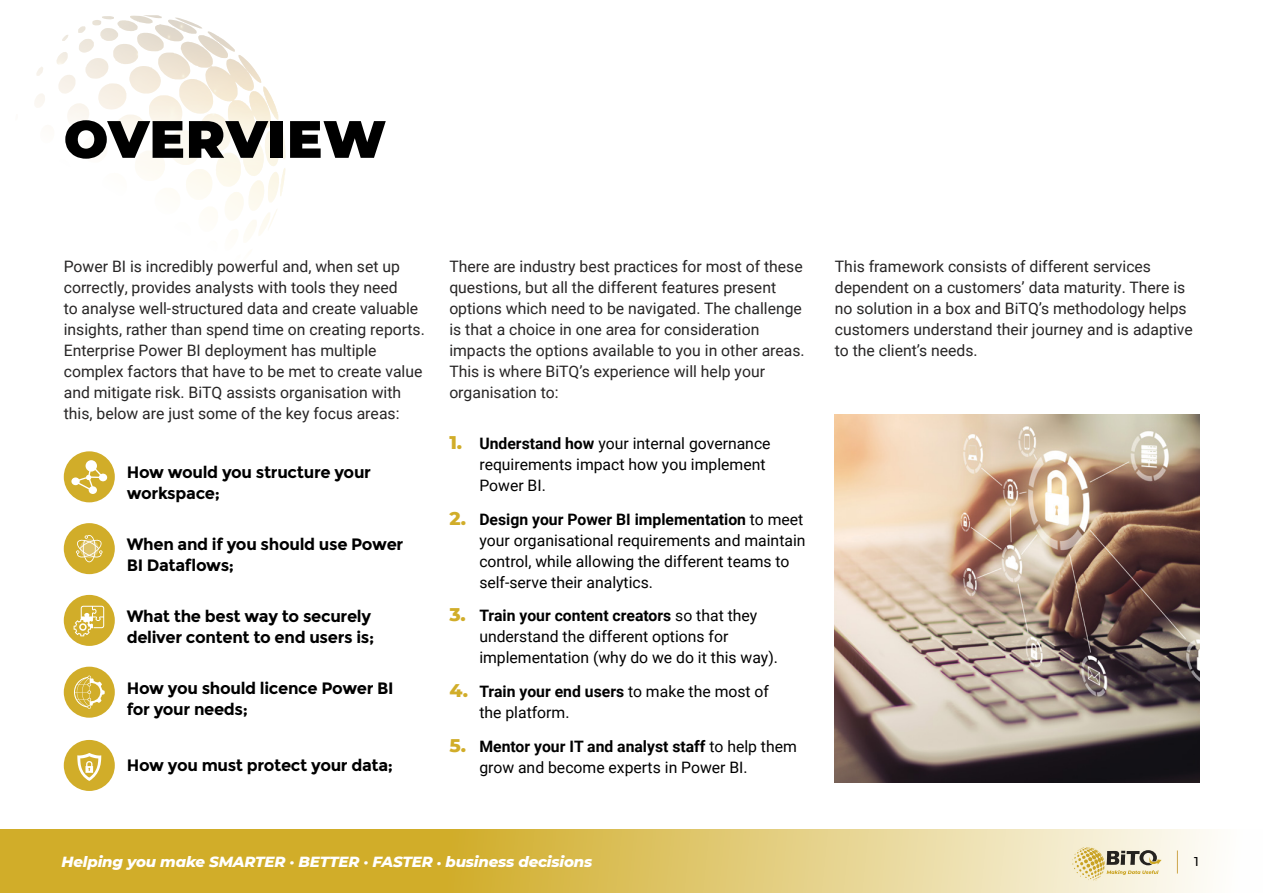
<style>
.page{position:relative;width:1263px;height:893px;background:#fff}
.page>*{position:absolute;margin:0;border:0;box-sizing:border-box;transform-origin:0 0}
.t1{font:900 52.5px "Montserrat";letter-spacing:.01em;color:#000}
.t2{font:700 16.5px/21px "Montserrat";letter-spacing:-.02em;color:#000}
.t3{font:15.75px/21px "Roboto";color:#272525}
.t4{font:15.75px/21px "Roboto";color:#000}
.t5{font:italic 800 15px "Montserrat";letter-spacing:-.01em;color:#fff}
.t6{font:500 12.75px "Montserrat";color:#000}
.s1{font-family:"Montserrat";font-weight:800;font-size:18.75px;color:#d1ad29}
.s2{font-weight:700}
.s3{font-size:12px}
</style>
<div class="page">
<svg style="left:0;top:829px;width:1212px;height:64px;background:#ddc364"></svg>
<img style="left:66px;top:15px;width:169px;height:37px">
<svg style="left:1177px;top:850px;width:1px;height:23px"></svg>
<div style="left:1070px;top:846px;width:93px;height:36px;background:#fff;opacity:.75"></div>
<svg style="left:1072px;top:847px;width:89px;height:34px;background:#d4caa6"></svg>
<div style="left:40px;top:95px;width:369px;height:89px;background:#fff;opacity:.75"></div>
<div style="left:64px;top:451px;width:51px;height:51px;background:#d1ad29;border-radius:50%"></div>
<div style="left:99px;top:474px;width:8px;height:7px;background:#fff;border-radius:50%"></div>
<svg style="left:73px;top:463px;width:32px;height:30px"></svg>
<div style="left:86px;top:460px;width:11px;height:12px;background:#fff;border-radius:50%"></div>
<div style="left:89px;top:486px;width:8px;height:8px;background:#fff;border-radius:50%"></div>
<div style="left:64px;top:523px;width:51px;height:51px;background:#d1ad29;border-radius:50%"></div>
<svg style="left:76px;top:535px;width:27px;height:27px"></svg>
<div style="left:64px;top:595px;width:51px;height:51px;background:#d1ad29;border-radius:50%"></div>
<svg style="left:74px;top:606px;width:30px;height:30px"></svg>
<div style="left:64px;top:667px;width:51px;height:51px;background:#d1ad29;border-radius:50%"></div>
<svg style="left:74px;top:676px;width:31px;height:33px"></svg>
<div style="left:64px;top:740px;width:51px;height:51px;background:#d1ad29;border-radius:50%"></div>
<svg style="left:77px;top:753px;width:24px;height:28px"></svg>
<img style="left:834px;top:415px;width:365px;height:368px">
<h1 class="t1" style="left:64px;top:100px;width:324px">OVERVIEW</h1>
<p class="t3" style="left:64px;top:256px;width:363px">Power BI is incredibly powerful and, when set up correctly, provides analysts with tools they need<br>to analyse well-structured data and create valuable insights, rather than spend time on creating reports.<br>Enterprise Power BI deployment has multiple complex factors that have to be met to create value and mitigate risk. BiTQ assists organisation with this, below are just some of the key focus areas:</p>
<p class="t2" style="left:127px;top:462px;width:246px">How would you structure your workspace;</p>
<p class="t2" style="left:127px;top:534px;width:278px">When and if you should use Power<br>BI Dataflows;</p>
<p class="t2" style="left:127px;top:606px;width:249px">What the best way to securely deliver content to end users is;</p>
<p class="t2" style="left:127px;top:677px;width:268px">How you should licence Power BI for your needs;</p>
<p class="t2" style="left:127px;top:755px;width:268px">How you must protect your data;</p>
<p class="t3" style="left:449px;top:256px;width:357px">There are industry best practices for most of these questions, but all the different features present options which need to be navigated. The challenge is that a choice in one area for consideration impacts the options available to you in other areas.<br>This is where BiTQ’s experience will help your organisation to:</p>
<p class="t4" style="left:479px;top:432px;width:293px;text-indent:-30px"><span class="s1">1.</span> <span class="s2">Understand how</span> your internal governance requirements impact how you implement<br>Power BI.</p>
<p class="t4" style="left:479px;top:508px;width:328px;text-indent:-30px"><span class="s1">2.</span> <span class="s2">Design your Power BI implementation</span> to meet your organisational requirements and maintain control, while allowing the different teams to self-serve their analytics.</p>
<p class="t4" style="left:479px;top:605px;width:300px;text-indent:-30px"><span class="s1">3.</span> <span class="s2">Train your content creators</span> so that they understand the different options for implementation (why do we do it this way).</p>
<p class="t4" style="left:479px;top:680px;width:291px;text-indent:-30px"><span class="s1">4.</span> <span class="s2">Train your end users</span> to make the most of the platform.</p>
<p class="t4" style="left:479px;top:735px;width:319px;text-indent:-30px"><span class="s1">5.</span> <span class="s2">Mentor your IT and analyst staff</span> to help them grow and become experts in Power BI.</p>
<p class="t3" style="left:835px;top:256px;width:359px">This framework consists of different services dependent on a customers’ data maturity. There is no solution in a box and BiTQ’s methodology helps customers understand their journey and is adaptive to the client’s needs.</p>
<p class="t5" style="left:62px;top:850px;width:532px">Helping you make SMARTER <span class="s3">•</span> BETTER <span class="s3">•</span> FASTER <span class="s3">•</span> business decisions</p>
<p class="t6" style="left:1194px;top:852px;width:6px">1</p>
</div>
